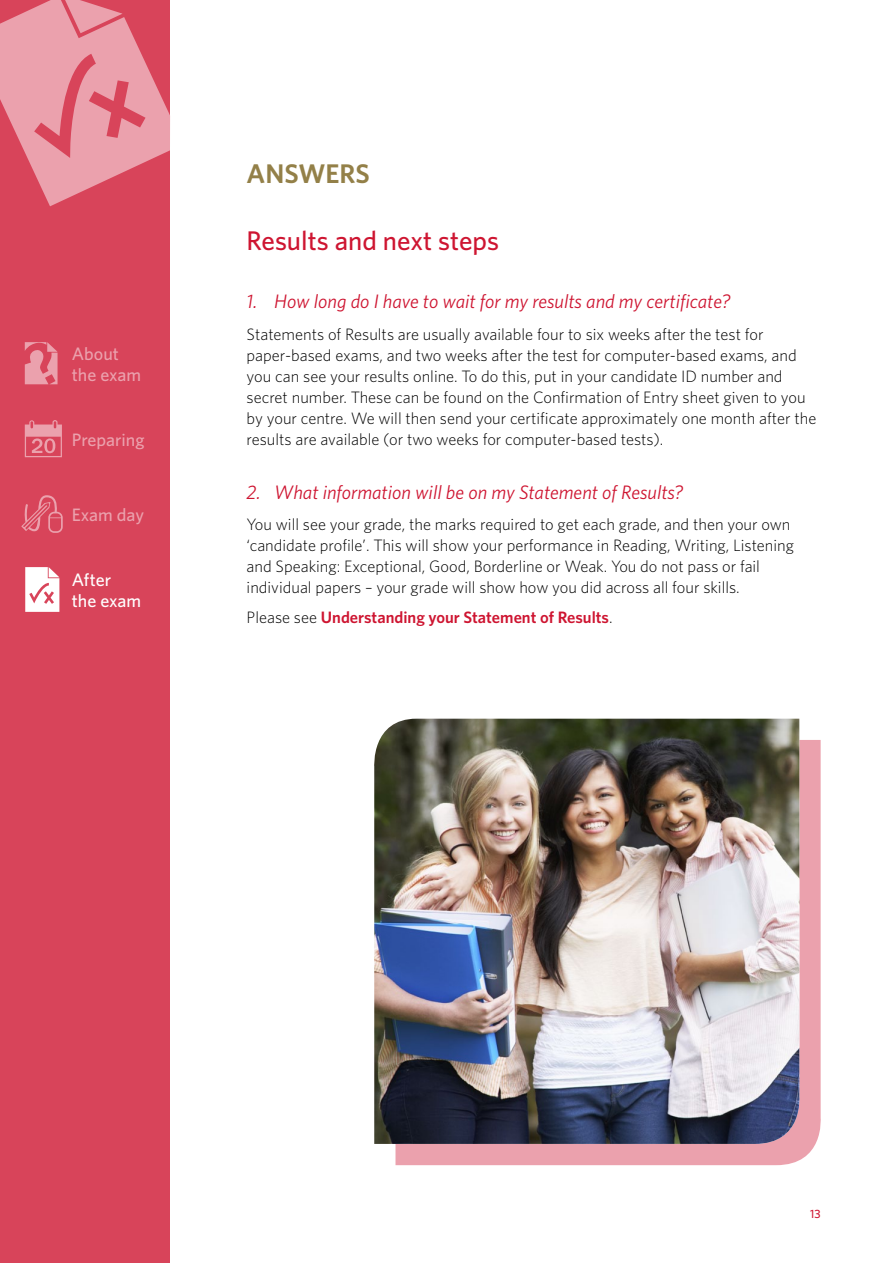
<style>
.page{position:relative;width:893px;height:1263px;background:#fff}
.page>*{position:absolute;margin:0;border:0;box-sizing:border-box;transform-origin:0 0}
.t1{font:500 27px "Whitney";color:#ce1531}
.t2{font:600 27px "Whitney";color:#938048}
.t3{font:italic 19.5px "Whitney";color:#ce1531}
.t4{font:500 18px/21.6px "Whitney";color:#eba1ad}
.t5{font:500 18px/21.6px "Whitney";color:#fff}
.t6{font:300 16.5px/21px "Whitney";color:#000}
.t7{font:600 16.5px "Whitney";color:#ce1531}
.t8{font:500 12px "Whitney";color:#ce1531}
.s1{font-weight:300;color:#000}
</style>
<div class="page">
<div style="left:0;top:0;width:170px;height:1263px;background:#d8445a"></div>
<svg style="left:25px;top:567px;width:34px;height:45px"></svg>
<svg style="left:21px;top:495px;width:42px;height:38px"></svg>
<svg style="left:25px;top:342px;width:33px;height:42px"></svg>
<svg style="left:25px;top:420px;width:37px;height:37px"></svg>
<svg style="left:0;top:0;width:170px;height:206px"></svg>
<div style="left:395px;top:740px;width:426px;height:425px;background:#eba1ad"></div>
<img style="left:374px;top:719px;width:427px;height:425px">
<p class="t4" style="left:72px;top:342px;width:71px">About the exam</p>
<p class="t4" style="left:72px;top:428px;width:74px">Preparing</p>
<p class="t4" style="left:72px;top:504px;width:74px">Exam day</p>
<p class="t5" style="left:72px;top:568px;width:71px">After<br>the exam</p>
<h1 class="t2" style="left:247px;top:156px;width:125px">ANSWERS</h1>
<h1 class="t1" style="left:247px;top:223px;width:254px">Results and next steps</h1>
<p class="t3" style="left:247px;top:288px;width:485px">1. How long do I have to wait for my results and my certificate?</p>
<p class="t6" style="left:247px;top:323px;width:571px">Statements of Results are usually available four to six weeks after the test for paper-based exams, and two weeks after the test for computer-based exams, and you can see your results online. To do this, put in your candidate ID number and secret number. These can be found on the Confirmation of Entry sheet given to you by your centre. We will then send your certificate approximately one month after the results are available (or two weeks for computer-based tests).</p>
<p class="t3" style="left:247px;top:479px;width:438px">2. What information will be on my Statement of Results?</p>
<p class="t6" style="left:247px;top:513px;width:549px">You will see your grade, the marks required to get each grade, and then your own ‘candidate profile’. This will show your performance in Reading, Writing, Listening and Speaking: Exceptional, Good, Borderline or Weak. You do not pass or fail individual papers – your grade will show how you did across all four skills.</p>
<p class="t7" style="left:247px;top:606px;width:367px"><span class="s1">Please see</span> Understanding your Statement of Results<span class="s1">.</span></p>
<p class="t8" style="left:810px;top:1205px;width:12px">13</p>
</div>
